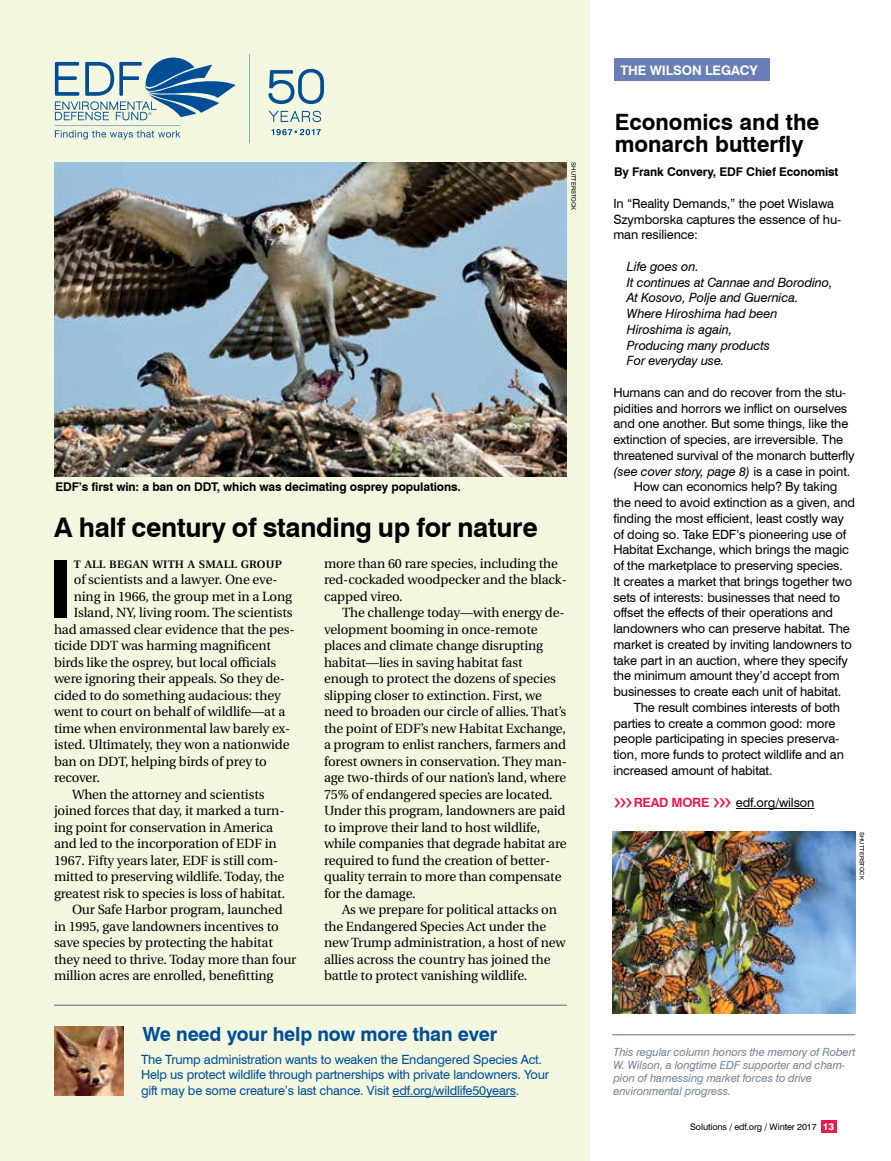
<style>
.page{position:relative;width:891px;height:1161px;background:#fff}
.page>*{position:absolute;margin:0;border:0;box-sizing:border-box;transform-origin:0 0}
.t1{font:700 79.35px "Swiss 721 BT";color:#000;scale:1.05 1}
.t2{font:700 27px "Swiss 721 BT";letter-spacing:-.01em;color:#000}
.t3{font:700 22.5px/22.5px "Swiss 721 BT";color:#000}
.t4{font:700 19.5px "Swiss 721 BT";letter-spacing:-.01em;color:#004e95}
.t5{font:13.35px/16.5px "Utopia";letter-spacing:-.01em;color:#000}
.t6{font:700 13.2px "Swiss 721 BT";letter-spacing:-.01em;color:#fff}
.t7{font:12.75px/15.8px "Swiss 721 BT";letter-spacing:-.01em;color:#000}
.t8{font:12.75px/15.8px "Swiss 721 BT";letter-spacing:-.015em;color:#004e95}
.t9{font:italic 12.75px/15.8px "Swiss 721 BT";letter-spacing:-.01em;color:#000}
.t10{font:700 12px "Swiss 721 BT";letter-spacing:-.01em;color:#000}
.t11{font:italic 11.25px/12.8px "Swiss 721 BT";letter-spacing:-.01em;color:#758492}
.t12{font:600 10.8px "Utopia";letter-spacing:.015em;color:#000;scale:1.05 1}
.t13{font:9px "Swiss 721 BT";letter-spacing:-.01em;color:#000}
.t14{font:6px "Swiss 721 BT";color:#000}
.s1{font-style:normal}
.s2{font-family:"Arial";font-size:20.4px;color:#ed174c}
.s3{font-weight:700;color:#ed174c}
.s4{font-weight:800;font-size:9.6px;color:#fff}
</style>
<div class="page">
<div style="left:821px;top:1120px;width:15px;height:13px;background:#ed174c"></div>
<div style="left:0;top:0;width:590px;height:1161px;background:#f4f7e0"></div>
<img style="left:54px;top:162px;width:512px;height:315px">
<div style="left:614px;top:59px;width:156px;height:22px;background:#687eb5"></div>
<hr style="left:736px;top:808px;width:78px;height:1px;background:#000">
<hr style="left:612px;top:1035px;width:243px;height:1px;background:#5d6e7f">
<img style="left:612px;top:832px;width:243px;height:181px">
<svg style="left:249px;top:54px;width:1px;height:89px"></svg>
<svg style="left:55px;top:130px;width:126px;height:9px"></svg>
<svg style="left:55px;top:57px;width:181px;height:63px"></svg>
<svg style="left:269px;top:111px;width:52px;height:11px"></svg>
<svg style="left:268px;top:69px;width:56px;height:35px"></svg>
<svg style="left:272px;top:129px;width:49px;height:6px"></svg>
<hr style="left:54px;top:1005px;width:513px;height:1px;background:#5d6e7f">
<hr style="left:393px;top:1096px;width:123px;height:1px;background:#004e95">
<img style="left:54px;top:1026px;width:70px;height:70px">
<p class="t14" style="left:577px;top:162px;width:49px;rotate:90deg">SHUTTERSTOCK</p>
<p class="t10" style="left:56px;top:479px;width:407px">EDF’s first win: a ban on DDT, which was decimating osprey populations.</p>
<h2 class="t2" style="left:54px;top:511px;width:485px">A half century of standing up for nature</h2>
<h1 class="t1" style="left:47px;top:541px;width:26px">I</h1>
<p class="t12" style="left:74px;top:558px;width:200px">T ALL BEGAN WITH A SMALL GROUP</p>
<p class="t5" style="left:74px;top:572px;width:205px">of scientists and a lawyer. One eve-</p>
<p class="t5" style="left:74px;top:588px;width:220px">ning in 1966, the group met in a Long</p>
<p class="t5" style="left:74px;top:605px;width:220px">Island, NY, living room. The scientists</p>
<p class="t5" style="left:54px;top:621px;width:242px">had amassed clear evidence that the pes-</p>
<p class="t5" style="left:54px;top:638px;width:219px">ticide DDT was harming magnificent</p>
<p class="t5" style="left:54px;top:654px;width:224px">birds like the osprey, but local officials</p>
<p class="t5" style="left:54px;top:671px;width:233px">were ignoring their appeals. So they de-</p>
<p class="t5" style="left:54px;top:687px;width:228px">cided to do something audacious: they</p>
<p class="t5" style="left:54px;top:704px;width:233px">went to court on behalf of wildlife—at a</p>
<p class="t5" style="left:54px;top:720px;width:238px">time when environmental law barely ex-</p>
<p class="t5" style="left:54px;top:737px;width:237px">isted. Ultimately, they won a nationwide</p>
<p class="t5" style="left:54px;top:753px;width:214px">ban on DDT, helping birds of prey to</p>
<p class="t5" style="left:54px;top:770px;width:47px">recover.</p>
<p class="t5" style="left:72px;top:786px;width:194px">When the attorney and scientists</p>
<p class="t5" style="left:54px;top:803px;width:232px">joined forces that day, it marked a turn-</p>
<p class="t5" style="left:54px;top:819px;width:221px">ing point for conservation in America</p>
<p class="t5" style="left:54px;top:836px;width:224px">and led to the incorporation of EDF in</p>
<p class="t5" style="left:54px;top:852px;width:226px">1967. Fifty years later, EDF is still com-</p>
<p class="t5" style="left:54px;top:869px;width:232px">mitted to preserving wildlife. Today, the</p>
<p class="t5" style="left:54px;top:885px;width:233px">greatest risk to species is loss of habitat.</p>
<p class="t5" style="left:72px;top:902px;width:212px">Our Safe Harbor program, launched</p>
<p class="t5" style="left:54px;top:918px;width:226px">in 1995, gave landowners incentives to</p>
<p class="t5" style="left:54px;top:935px;width:220px">save species by protecting the habitat</p>
<p class="t5" style="left:54px;top:951px;width:244px">they need to thrive. Today more than four</p>
<p class="t5" style="left:54px;top:968px;width:221px">million acres are enrolled, benefitting</p>
<p class="t5" style="left:324px;top:555px;width:245px">more than 60 rare species, including the red-cockaded woodpecker and the black&shy;capped vireo.</p>
<p class="t5" style="left:324px;top:605px;width:244px;text-indent:18px">The challenge today—with energy de&shy;velopment booming in once-remote places and climate change disrupting habitat—lies in saving habitat fast enough to protect the dozens of species slipping closer to extinction. First, we need to broaden our circle of allies. That’s the point of EDF’s new Habitat Exchange, a program to enlist ranchers, farmers and forest owners in conservation. They man&shy;age two-thirds of our nation’s land, where 75% of endangered species are located.<br>Under this program, landowners are paid to improve their land to host wildlife, while companies that degrade habitat are required to fund the creation of better&shy;quality terrain to more than compensate for the damage.</p>
<p class="t5" style="left:324px;top:902px;width:243px;text-indent:18px">As we prepare for political attacks on the Endangered Species Act under the new Trump administration, a host of new allies across the country has joined the battle to protect vanishing wildlife.</p>
<h3 class="t4" style="left:142px;top:1022px;width:356px">We need your help now more than ever</h3>
<p class="t8" style="left:141px;top:1051px;width:410px">The Trump administration wants to weaken the Endangered Species Act.<br>Help us protect wildlife through partnerships with private landowners. Your gift may be some creature’s last chance. Visit edf.org/wildlife50years.</p>
<p class="t6" style="left:621px;top:62px;width:139px">THE WILSON LEGACY</p>
<h3 class="t3" style="left:615px;top:110px;width:206px">Economics and the monarch butterfly</h3>
<p class="t10" style="left:614px;top:164px;width:226px">By Frank Convery, EDF Chief Economist</p>
<p class="t7" style="left:613px;top:195px;width:229px">In “Reality Demands,” the poet Wislawa<br>Szymborska captures the essence of hu&shy;man resilience:</p>
<p class="t9" style="left:627px;top:258px;width:207px">Life goes on.<br>It continues at Cannae and Borodino,<br>At Kosovo, Polje and Guernica.<br>Where Hiroshima had been<br>Hiroshima is again,<br>Producing many products<br>For everyday use.</p>
<p class="t7" style="left:613px;top:384px;width:234px">Humans can and do recover from the stu-</p>
<p class="t7" style="left:613px;top:400px;width:235px">pidities and horrors we inflict on ourselves</p>
<p class="t7" style="left:613px;top:416px;width:236px">and one another. But some things, like the</p>
<p class="t7" style="left:613px;top:432px;width:231px">extinction of species, are irreversible. The</p>
<p class="t7" style="left:613px;top:447px;width:243px">threatened survival of the monarch butterfly</p>
<p class="t9" style="left:613px;top:463px;width:238px">(see cover story, page 8) <span class="s1">is a case in point.</span></p>
<p class="t7" style="left:634px;top:479px;width:205px">How can economics help? By taking</p>
<p class="t7" style="left:613px;top:495px;width:243px">the need to avoid extinction as a given, and</p>
<p class="t7" style="left:613px;top:510px;width:232px">finding the most efficient, least costly way</p>
<p class="t7" style="left:613px;top:526px;width:234px">of doing so. Take EDF’s pioneering use of</p>
<p class="t7" style="left:613px;top:542px;width:237px">Habitat Exchange, which brings the magic</p>
<p class="t7" style="left:613px;top:558px;width:231px">of the marketplace to preserving species.</p>
<p class="t7" style="left:613px;top:573px;width:240px">It creates a market that brings together two</p>
<p class="t7" style="left:613px;top:589px;width:228px">sets of interests: businesses that need to</p>
<p class="t7" style="left:613px;top:605px;width:221px">offset the effects of their operations and</p>
<p class="t7" style="left:613px;top:621px;width:238px">landowners who can preserve habitat. The</p>
<p class="t7" style="left:613px;top:636px;width:240px">market is created by inviting landowners to</p>
<p class="t7" style="left:613px;top:652px;width:236px">take part in an auction, where they specify</p>
<p class="t7" style="left:613px;top:668px;width:228px">the minimum amount they’d accept from</p>
<p class="t7" style="left:613px;top:684px;width:229px">businesses to create each unit of habitat.</p>
<p class="t7" style="left:634px;top:699px;width:208px">The result combines interests of both</p>
<p class="t7" style="left:613px;top:715px;width:224px">parties to create a common good: more</p>
<p class="t7" style="left:613px;top:731px;width:227px">people participating in species preserva-</p>
<p class="t7" style="left:613px;top:747px;width:232px">tion, more funds to protect wildlife and an</p>
<p class="t7" style="left:613px;top:762px;width:161px">increased amount of habitat.</p>
<p class="t7" style="left:613px;top:795px;width:202px"><span class="s2">›››</span><span class="s3">READ MORE</span> <span class="s2">›››</span> edf.org/wilson</p>
<p class="t14" style="left:866px;top:832px;width:49px;rotate:90deg">SHUTTERSTOCK</p>
<p class="t11" style="left:613px;top:1046px;width:243px">This regular column honors the memory of Robert W. Wilson, a longtime EDF supporter and cham&shy;pion of harnessing market forces to drive environmental progress.</p>
<p class="t13" style="left:690px;top:1121px;width:145px">Solutions / edf.org / Winter 2017 <span class="s4">13</span></p>
</div>
